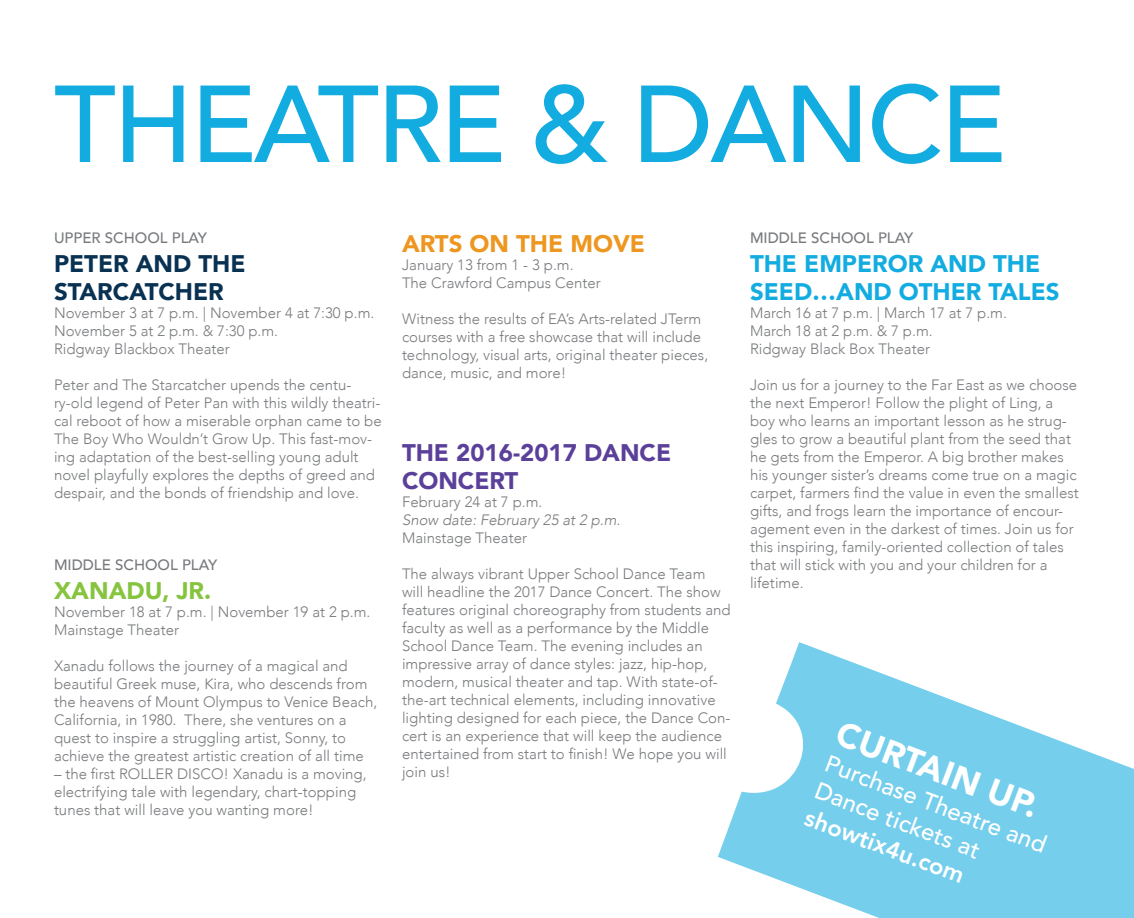
<style>
.page{position:relative;width:1134px;height:918px;background:#fff}
.page>*{position:absolute;margin:0;border:0;box-sizing:border-box;transform-origin:0 0}
.t1{font:500 108px "Avenir";letter-spacing:-.025em;color:#13ace0}
.t2{font:900 34.5px "Avenir";color:#fff}
.t3{font:900 24px/28.8px "Avenir";color:#13ace0}
.t4{font:500 24px/29px "Avenir";color:#fff}
.t5{font:900 24px/28.8px "Avenir";color:#5b409a}
.t6{font:900 24px/28.8px "Avenir";color:#093152}
.t7{font:900 24px "Avenir";color:#ed9620}
.t8{font:800 24px "Avenir";color:#fff}
.t9{font:900 24px "Avenir";color:#86c43f}
.t10{font:300 15px/18px "Avenir";color:#787a7d}
.t11{font:500 15px "Avenir";color:#787a7d}
.t12{font:italic 300 15px "Avenir";color:#787a7d}
</style>
<div class="page">
<svg style="left:718px;top:642px;width:416px;height:276px;fill:#74ceec"></svg>
<h1 class="t1" style="left:54px;top:31px;width:954px">THEATRE &amp; DANCE</h1>
<p class="t11" style="left:54px;top:225px;width:155px">UPPER SCHOOL PLAY</p>
<h3 class="t6" style="left:54px;top:248px;width:193px">PETER AND THE<br>STARCATCHER</h3>
<p class="t10" style="left:54px;top:304px;width:322px">November 3 at 7 p.m. | November 4 at 7:30 p.m.<br>November 5 at 2 p.m. &amp; 7:30 p.m.<br>Ridgway Blackbox Theater</p>
<p class="t10" style="left:54px;top:376px;width:329px">Peter and The Starcatcher upends the centu&shy;ry-old legend of Peter Pan with this wildly theatri&shy;cal reboot of how a miserable orphan came to be The Boy Who Wouldn’t Grow Up. This fast-mov&shy;ing adaptation of the best-selling young adult novel playfully explores the depths of greed and despair, and the bonds of friendship and love.</p>
<p class="t11" style="left:54px;top:552px;width:165px">MIDDLE SCHOOL PLAY</p>
<h3 class="t9" style="left:54px;top:570px;width:159px">XANADU, JR.</h3>
<p class="t10" style="left:54px;top:603px;width:318px">November 18 at 7 p.m. | November 19 at 2 p.m.<br>Mainstage Theater</p>
<p class="t10" style="left:54px;top:657px;width:325px">Xanadu follows the journey of a magical and beautiful Greek muse, Kira, who descends from the heavens of Mount Olympus to Venice Beach, California, in 1980. There, she ventures on a quest to inspire a struggling artist, Sonny, to achieve the greatest artistic creation of all time</p>
<p class="t10" style="left:54px;top:765px;width:314px">– the first ROLLER DISCO! Xanadu is a moving, electrifying tale with legendary, chart-topping tunes that will leave you wanting more!</p>
<h3 class="t7" style="left:402px;top:223px;width:245px">ARTS ON THE MOVE</h3>
<p class="t10" style="left:402px;top:256px;width:200px">January 13 from 1 - 3 p.m.<br>The Crawford Campus Center</p>
<p class="t10" style="left:402px;top:310px;width:308px">Witness the results of EA’s Arts-related JTerm courses with a free showcase that will include technology, visual arts, original theater pieces, dance, music, and more!</p>
<h3 class="t5" style="left:402px;top:437px;width:271px">THE 2016-2017 DANCE<br>CONCERT</h3>
<p class="t10" style="left:402px;top:493px;width:142px">February 24 at 7 p.m.</p>
<p class="t12" style="left:402px;top:511px;width:220px">Snow date: February 25 at 2 p.m.</p>
<p class="t10" style="left:402px;top:529px;width:127px">Mainstage Theater</p>
<p class="t10" style="left:402px;top:565px;width:330px">The always vibrant Upper School Dance Team<br>will headline the 2017 Dance Concert. The show features original choreography from students and faculty as well as a performance by the Middle School Dance Team. The evening includes an impressive array of dance styles: jazz, hip-hop, modern, musical theater and tap. With state-of&shy;the-art technical elements, including innovative lighting designed for each piece, the Dance Con&shy;cert is an experience that will keep the audience entertained from start to finish! We hope you will join us!</p>
<p class="t11" style="left:750px;top:225px;width:165px">MIDDLE SCHOOL PLAY</p>
<h3 class="t3" style="left:750px;top:248px;width:311px">THE EMPEROR AND THE<br>SEED…AND OTHER TALES</h3>
<p class="t10" style="left:750px;top:304px;width:258px">March 16 at 7 p.m. | March 17 at 7 p.m.<br>March 18 at 2 p.m. &amp; 7 p.m.<br>Ridgway Black Box Theater</p>
<p class="t10" style="left:750px;top:376px;width:330px">Join us for a journey to the Far East as we choose the next Emperor! Follow the plight of Ling, a boy who learns an important lesson as he strug&shy;gles to grow a beautiful plant from the seed that he gets from the Emperor. A big brother makes his younger sister’s dreams come true on a magic carpet, farmers find the value in even the smallest gifts, and frogs learn the importance of encour&shy;agement even in the darkest of times. Join us for this inspiring, family-oriented collection of tales that will stick with you and your children for a lifetime.</p>
<h2 class="t2" style="left:848px;top:704px;width:215px;rotate:21deg">CURTAIN UP.</h2>
<h3 class="t4" style="left:832px;top:747px;width:236px;rotate:21deg">Purchase Theatre and<br>Dance tickets at</h3>
<h3 class="t8" style="left:813px;top:798px;width:170px;rotate:21deg">showtix4u.com</h3>
</div>
